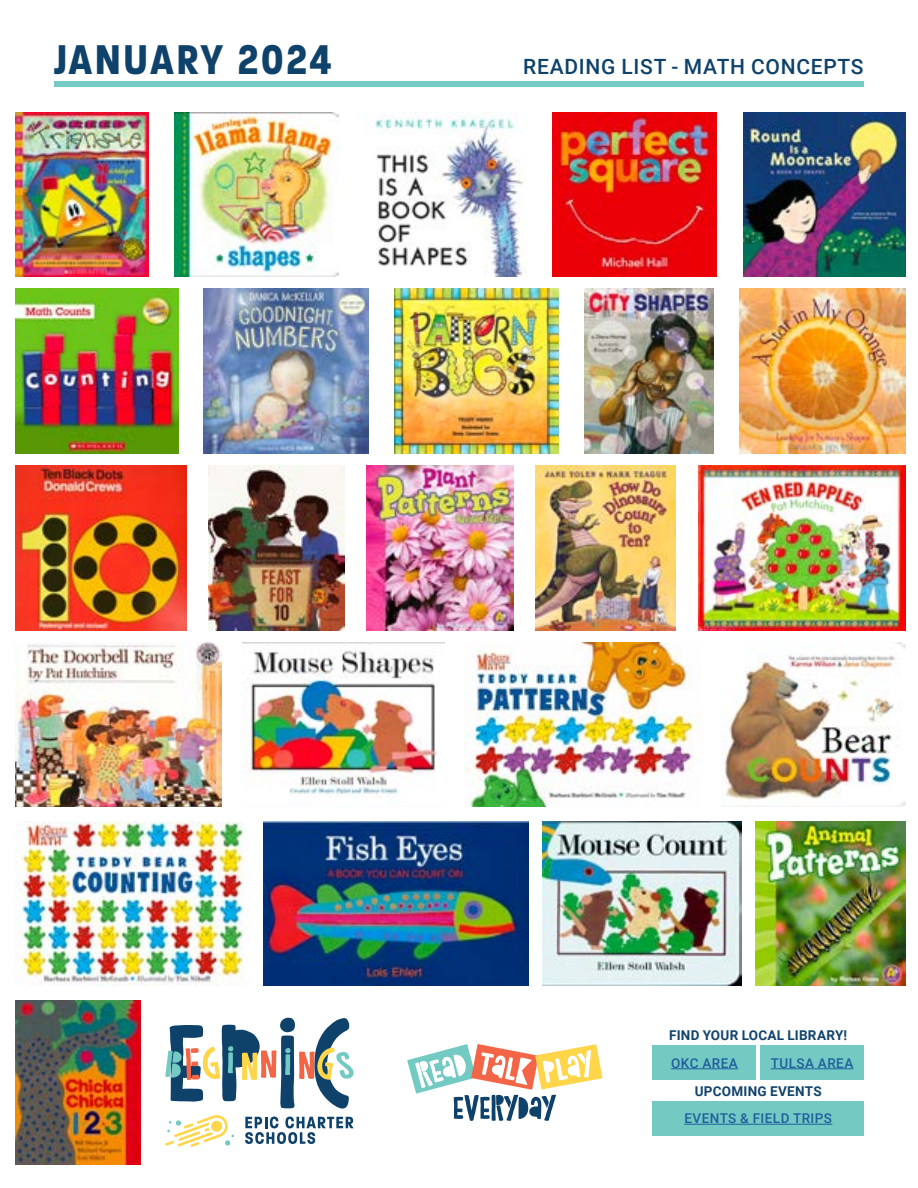
<style>
.page{position:relative;width:918px;height:1188px;background:#fff}
.page>*{position:absolute;margin:0;border:0;box-sizing:border-box;transform-origin:0 0}
.t1{font:700 45px "Paralucent Condensed";letter-spacing:.06em;color:#0f426b}
.t2{font:500 21px "Roboto";letter-spacing:.035em;color:#0f426b}
.t3{font:700 13.5px "Roboto";letter-spacing:.02em;color:#12436b}
.t4{font:500 13.5px "Roboto";letter-spacing:.035em;color:#215e9e}
</style>
<div class="page">
<div style="left:54px;top:81px;width:810px;height:6px;background:#72cac3"></div>
<svg style="left:165px;top:1017px;width:189px;height:92px"></svg>
<svg style="left:245px;top:1117px;width:109px;height:27px"></svg>
<svg style="left:165px;top:1115px;width:69px;height:32px"></svg>
<svg style="left:407px;top:1044px;width:196px;height:77px"></svg>
<div style="left:652px;top:1045px;width:104px;height:35px;background:#72cac3"></div>
<hr style="left:671px;top:1068px;width:67px;height:1px;background:#215e9e">
<div style="left:760px;top:1045px;width:104px;height:35px;background:#72cac3"></div>
<hr style="left:771px;top:1068px;width:83px;height:1px;background:#215e9e">
<div style="left:652px;top:1101px;width:212px;height:34px;background:#72cac3"></div>
<hr style="left:684px;top:1124px;width:148px;height:1px;background:#215e9e">
<img style="left:722px;top:642px;width:184px;height:165px">
<img style="left:16px;top:1000px;width:125px;height:165px">
<img style="left:16px;top:289px;width:162px;height:164px">
<img style="left:204px;top:289px;width:165px;height:164px">
<img style="left:263px;top:821px;width:266px;height:165px">
<img style="left:536px;top:465px;width:140px;height:165px">
<img style="left:16px;top:821px;width:233px;height:165px">
<img style="left:16px;top:465px;width:170px;height:165px">
<img style="left:543px;top:821px;width:199px;height:165px">
<img style="left:16px;top:642px;width:206px;height:165px">
<img style="left:698px;top:465px;width:208px;height:165px">
<img style="left:756px;top:821px;width:150px;height:165px">
<img style="left:209px;top:465px;width:136px;height:165px">
<img style="left:367px;top:465px;width:147px;height:165px">
<img style="left:394px;top:289px;width:165px;height:164px">
<img style="left:465px;top:642px;width:236px;height:165px">
<img style="left:584px;top:289px;width:130px;height:164px">
<img style="left:739px;top:289px;width:167px;height:164px">
<img style="left:743px;top:112px;width:163px;height:165px">
<img style="left:242px;top:642px;width:202px;height:153px">
<img style="left:552px;top:112px;width:165px;height:165px">
<img style="left:375px;top:112px;width:151px;height:165px">
<img style="left:174px;top:112px;width:164px;height:165px">
<img style="left:16px;top:112px;width:132px;height:165px">
<h1 class="t1" style="left:54px;top:33px;width:279px">JANUARY 2024</h1>
<h2 class="t2" style="left:523px;top:52px;width:342px">READING LIST - MATH CONCEPTS</h2>
<p class="t3" style="left:669px;top:1026px;width:180px">FIND YOUR LOCAL LIBRARY!</p>
<p class="t4" style="left:671px;top:1054px;width:68px">OKC AREA</p>
<p class="t4" style="left:771px;top:1054px;width:84px">TULSA AREA</p>
<p class="t3" style="left:695px;top:1081px;width:129px">UPCOMING EVENTS</p>
<p class="t4" style="left:684px;top:1109px;width:149px">EVENTS &amp; FIELD TRIPS</p>
</div>
